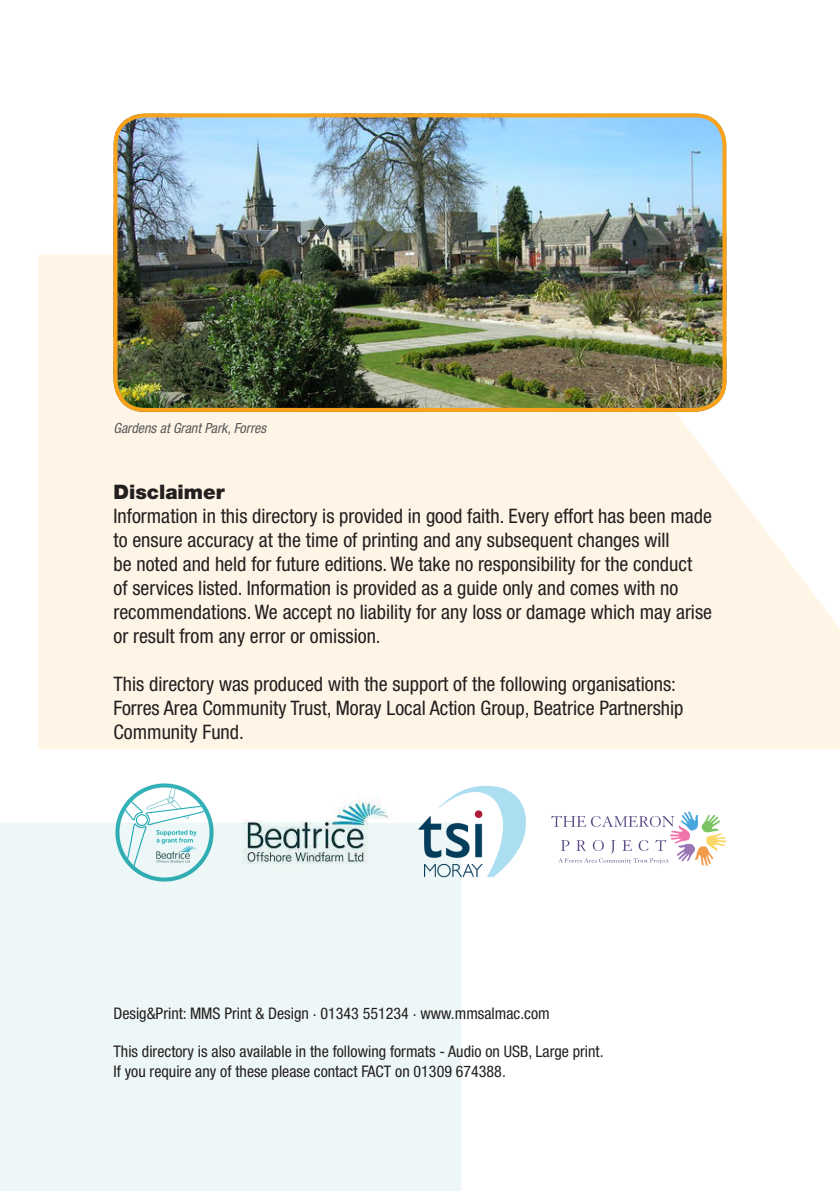
<style>
.page{position:relative;width:840px;height:1191px;background:#fff}
.page>*{position:absolute;margin:0;border:0;box-sizing:border-box;transform-origin:0 0}
.t1{font:condensed 20px/24px "Helvetica Neue";color:#231f20}
.t2{font:900 20px "Helvetica Neue";color:#231f20}
.t3{font:condensed 16px "Helvetica Neue";color:#231f20}
.Descriptors{font:italic condensed 14px "Helvetica Neue";color:#57585a}
</style>
<div class="page">
<svg style="left:38px;top:254px;width:801px;height:495px;background:#fff6e8"></svg>
<div style="left:0;top:823px;width:461px;height:368px;background:#eef7f7"></div>
<img style="left:114px;top:783px;width:100px;height:99px">
<img style="left:231px;top:795px;width:174px;height:87px">
<img style="left:416px;top:785px;width:110px;height:96px">
<img style="left:113px;top:115px;width:613px;height:297px">
<div style="left:113px;top:113px;width:613px;height:299px;border:4px solid #f9a21c;border-radius:30px"></div>
<svg style="left:551px;top:811px;width:175px;height:55px"></svg>
<p class="Descriptors" style="left:113px;top:420px;width:154px">Gardens at Grant Park, Forres</p>
<p class="t2" style="left:113px;top:480px;width:113px">Disclaimer</p>
<p class="t1" style="left:113px;top:504px;width:599px">Information in this directory is provided in good faith. Every effort has been made to ensure accuracy at the time of printing and any subsequent changes will<br>be noted and held for future editions. We take no responsibility for the conduct<br>of services listed. Information is provided as a guide only and comes with no recommendations. We accept no liability for any loss or damage which may arise or result from any error or omission.</p>
<p class="t1" style="left:113px;top:672px;width:563px">This directory was produced with the support of the following organisations:</p>
<p class="t1" style="left:113px;top:696px;width:571px">Forres Area Community Trust, Moray Local Action Group, Beatrice Partnership<br>Community Fund.</p>
<p class="t3" style="left:113px;top:1004px;width:437px">Desig&amp;Print: MMS Print &amp; Design . 01343 551234 . www.mmsalmac.com</p>
<p class="t3" style="left:113px;top:1042px;width:491px">This directory is also available in the following formats - Audio on USB, Large print.</p>
<p class="t3" style="left:113px;top:1061px;width:393px">If you require any of these please contact FACT on 01309 674388.</p>
</div>
